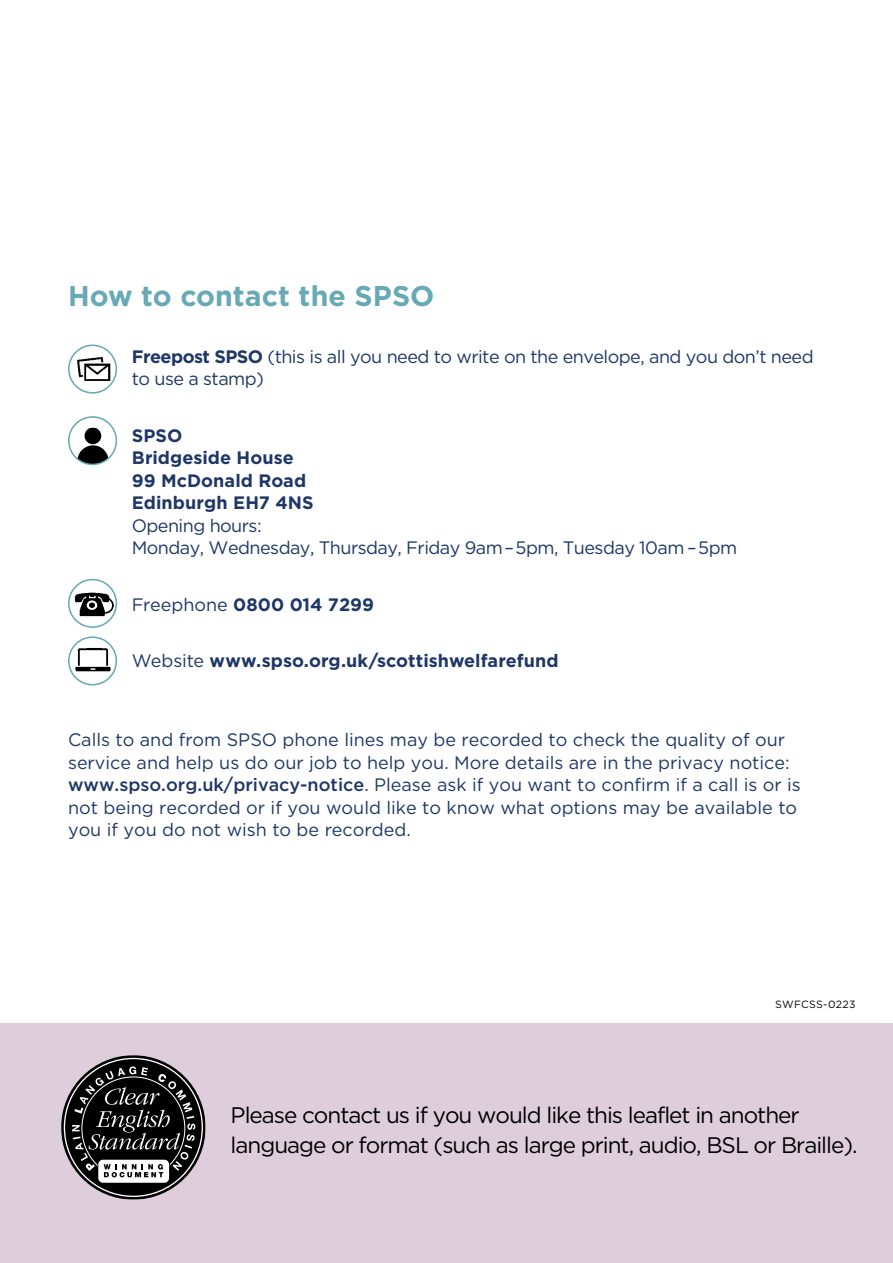
<style>
.page{position:relative;width:893px;height:1263px;background:#fff}
.page>*{position:absolute;margin:0;border:0;box-sizing:border-box;transform-origin:0 0}
.t1{font:700 28.5px "Gotham";color:#67a9b5}
.t2{font:22.5px/30.2px "Gotham";letter-spacing:-.045em;color:#000}
.t3{font:18px/22.5px "Gotham";color:#1f3767}
.t4{font:18px/22.5px "Gotham";letter-spacing:-.03em;color:#1f3767}
.t5{font:700 18px/22.5px "Gotham";letter-spacing:.005em;color:#1f3767}
.t6{font:10.5px "Gotham";letter-spacing:.025em;color:#000}
.s1{font-weight:700}
.s2{font-weight:400}
.s3{font-weight:500}
</style>
<div class="page">
<div style="left:0;top:1023px;width:893px;height:240px;background:#decedb"></div>
<svg style="left:61px;top:1055px;width:145px;height:144px"></svg>
<svg style="left:69px;top:345px;width:47px;height:48px"></svg>
<img style="left:74px;top:351px;width:39px;height:36px">
<div style="left:68px;top:345px;width:49px;height:49px;border:2px solid #67a9b5;border-radius:50%"></div>
<div style="left:85px;top:428px;width:15px;height:15px;background:#000;border-radius:50%"></div>
<div style="left:85px;top:427px;width:16px;height:17px;border:2px solid #000;border-radius:50%"></div>
<svg style="left:77px;top:444px;width:32px;height:20px"></svg>
<div style="left:68px;top:416px;width:49px;height:49px;border:2px solid #67a9b5;border-radius:50%"></div>
<img style="left:73px;top:589px;width:42px;height:32px">
<div style="left:68px;top:579px;width:49px;height:49px;border:2px solid #67a9b5;border-radius:50%"></div>
<img style="left:73px;top:645px;width:40px;height:29px">
<div style="left:68px;top:636px;width:49px;height:49px;border:2px solid #67a9b5;border-radius:50%"></div>
<h1 class="t1" style="left:68px;top:277px;width:368px">How to contact the SPSO</h1>
<p class="t4" style="left:132px;top:345px;width:683px"><span class="s1">Freepost SPSO</span> (this is all you need to write on the envelope, and you don’t need to use a stamp)</p>
<p class="t5" style="left:132px;top:424px;width:183px">SPSO<br>Bridgeside House<br>99 McDonald Road<br>Edinburgh EH7 4NS</p>
<p class="t4" style="left:132px;top:514px;width:607px">Opening hours:<br>Monday, Wednesday, Thursday, Friday 9am–5pm, Tuesday 10am –5pm</p>
<p class="t5" style="left:132px;top:593px;width:244px"><span class="s2">Freephone</span> 0800 014 7299</p>
<p class="t5" style="left:132px;top:650px;width:428px"><span class="s2">Website</span> www.spso.org.uk/scottishwelfarefund</p>
<p class="t3" style="left:68px;top:728px;width:734px">Calls to and from SPSO phone lines may be recorded to check the quality of our service and help us do our job to help you. More details are in the privacy notice: <span class="s3">www.spso.org.uk/privacy-notice</span>. Please ask if you want to confirm if a call is or is not being recorded or if you would like to know what options may be available to you if you do not wish to be recorded.</p>
<p class="t6" style="left:775px;top:997px;width:82px">SWFCSS-0223</p>
<p class="t2" style="left:231px;top:1099px;width:628px">Please contact us if you would like this leaflet in another language or format (such as large print, audio, BSL or Braille).</p>
</div>
